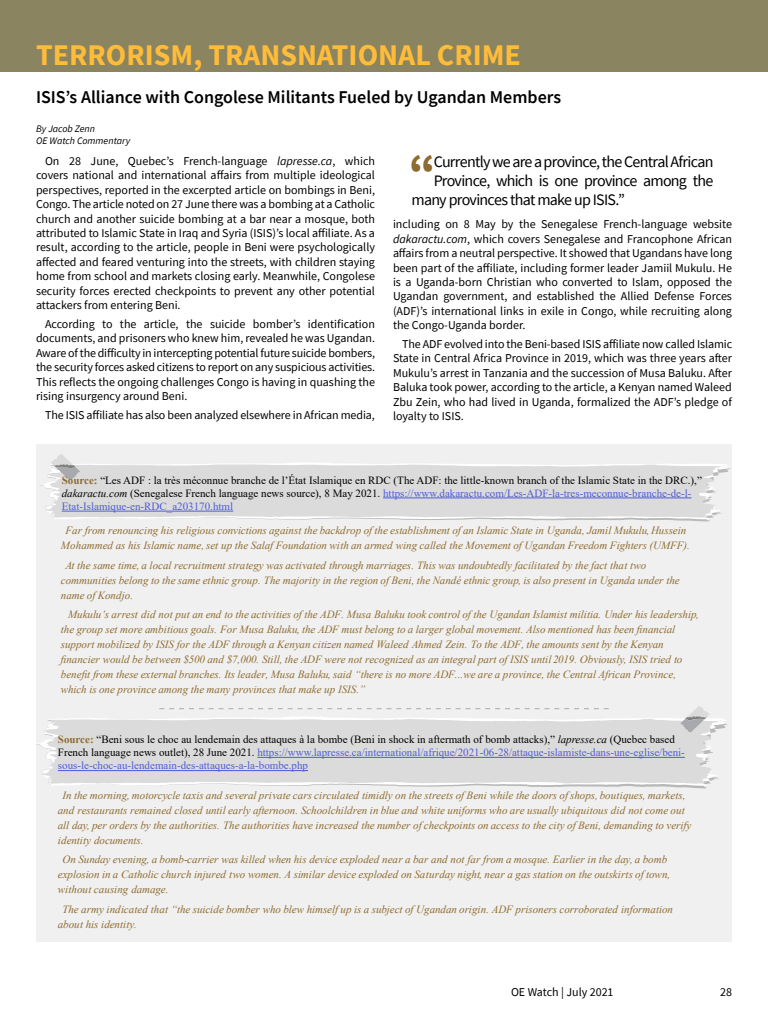
<style>
.page{position:relative;width:768px;height:1024px;background:#fff}
.page>*{position:absolute;margin:0;border:0;box-sizing:border-box;transform-origin:0 0}
.t1{font:900 45.5px "Source Sans Pro";color:#8e6b30}
.t2{font:700 30px "Source Sans Pro";color:#ffbc3a}
.t3{font:600 18px "Source Sans Pro";color:#000}
.t4{font:16px "Source Sans Pro";letter-spacing:-.045em;color:#000}
.t5{font:12px/14.4px "Source Sans Pro";color:#000;text-align:justify}
.t6{font:italic 11px/15px "Times New Roman";color:#8e6b30}
.t7{font:11px/13.2px "Times New Roman";color:#4f5cd6}
.t8{font:11px/13.2px "Times New Roman";color:#000}
.t9{font:italic 10px/12px "Source Sans Pro";color:#000}
.s1{font-style:italic}
.s2{font-weight:700;color:#8e6b30}
.s3{color:#4f5cd6}
.s4{color:#000}
.s5{font-style:italic;color:#000}
</style>
<div class="page">
<div style="left:36px;top:444px;width:696px;height:497px;background:#f0f0f0"></div>
<svg style="left:266px;top:519px;width:444px;height:2px"></svg>
<svg style="left:39px;top:463px;width:691px;height:56px"></svg>
<svg style="left:44px;top:464px;width:680px;height:54px;fill:#dbdbdb"></svg>
<svg style="left:399px;top:786px;width:308px;height:2px"></svg>
<svg style="left:36px;top:717px;width:692px;height:69px"></svg>
<svg style="left:41px;top:719px;width:680px;height:65px;fill:#dbdbdb"></svg>
<hr style="left:257px;top:757px;width:428px;height:1px;background:#4f5cd6">
<hr style="left:58px;top:770px;width:250px;height:1px;background:#4f5cd6">
<svg style="left:159px;top:708px;width:450px;height:1px"></svg>
<svg style="left:680px;top:706px;width:30px;height:26px"></svg>
<svg style="left:51px;top:454px;width:29px;height:26px"></svg>
<hr style="left:383px;top:498px;width:309px;height:1px;background:#4f5cd6">
<hr style="left:62px;top:511px;width:171px;height:1px;background:#4f5cd6">
<div style="left:0;top:0;width:768px;height:72px;background:#8b8460"></div>
<h2 class="t2" style="left:36px;top:35px;width:487px">TERRORISM, TRANSNATIONAL CRIME</h2>
<h3 class="t3" style="left:36px;top:85px;width:527px">ISIS’s Alliance with Congolese Militants Fueled by Ugandan Members</h3>
<p class="t9" style="left:36px;top:123px;width:95px">By Jacob Zenn<br>OE Watch Commentary</p>
<p class="t5" style="left:36px;top:154px;width:341px;text-indent:9px">On 28 June, Quebec’s French-language <span class="s1">lapresse.ca</span>, which covers national and international affairs from multiple ideological perspectives, reported in the excerpted article on bombings in Beni, Congo. The article noted on 27 June there was a bombing at a Catholic church and another suicide bombing at a bar near a mosque, both attributed to Islamic State in Iraq and Syria (ISIS)’s local affiliate. As a result, according to the article, people in Beni were psychologically affected and feared venturing into the streets, with children staying home from school and markets closing early. Meanwhile, Congolese security forces erected checkpoints to prevent any other potential attackers from entering Beni.</p>
<p class="t5" style="left:36px;top:317px;width:341px;text-indent:9px">According to the article, the suicide bomber’s identification documents, and prisoners who knew him, revealed he was Ugandan.<br>Aware of the difficulty in intercepting potential future suicide bombers, the security forces asked citizens to report on any suspicious activities.<br>This reflects the ongoing challenges Congo is having in quashing the rising insurgency around Beni.</p>
<p class="t5" style="left:45px;top:408px;width:331px">The ISIS affiliate has also been analyzed elsewhere in African media,</p>
<h1 class="t1" style="left:409px;top:139px;width:28px">“</h1>
<h3 class="t4" style="left:434px;top:151px;width:281px">Currently we are a province, the Central African</h3>
<h3 class="t4" style="left:434px;top:171px;width:281px">Province, which is one province among the</h3>
<h3 class="t4" style="left:412px;top:190px;width:215px">many provinces that make up ISIS.”</h3>
<p class="t5" style="left:393px;top:217px;width:341px">including on 8 May by the Senegalese French-language website <span class="s1">dakaractu.com</span>, which covers Senegalese and Francophone African affairs from a neutral perspective. It showed that Ugandans have long been part of the affiliate, including former leader Jamiil Mukulu. He is a Uganda-born Christian who converted to Islam, opposed the Ugandan government, and established the Allied Defense Forces (ADF)’s international links in exile in Congo, while recruiting along the Congo-Uganda border.</p>
<p class="t5" style="left:393px;top:337px;width:341px;text-indent:9px">The ADF evolved into the Beni-based ISIS affiliate now called Islamic State in Central Africa Province in 2019, which was three years after Mukulu’s arrest in Tanzania and the succession of Musa Baluku. After Baluka took power, according to the article, a Kenyan named Waleed Zbu Zein, who had lived in Uganda, formalized the ADF’s pledge of loyalty to ISIS.</p>
<p class="t8" style="left:62px;top:473px;width:642px"><span class="s2">Source:</span> “Les ADF : la très méconnue branche de l’État Islamique en RDC (The ADF: the little-known branch of the Islamic State in the DRC.),” <span class="s1">dakaractu.com</span> (Senegalese French language news source), 8 May 2021. <span class="s3">https://www.dakaractu.com/Les-ADF-la-tres-meconnue-branche-de-l-<br>Etat-Islamique-en-RDC_a203170.html</span></p>
<p class="t6" style="left:61px;top:523px;width:630px;text-align:center">Far from renouncing his religious convictions against the backdrop of the establishment of an Islamic State in Uganda, Jamil Mukulu, Hussein<br>Mohammed as his Islamic name, set up the Salaf Foundation with an armed wing called the Movement of Ugandan Freedom Fighters (UMFF).</p>
<p class="t6" style="left:61px;top:557px;width:620px;text-indent:4px">At the same time, a local recruitment strategy was activated through marriages. This was undoubtedly facilitated by the fact that two communities belong to the same ethnic group. The majority in the region of Beni, the Nandé ethnic group, is also present in Uganda under the name of Kondjo.</p>
<p class="t6" style="left:61px;top:607px;width:640px;text-indent:7px">Mukulu’s arrest did not put an end to the activities of the ADF. Musa Baluku took control of the Ugandan Islamist militia. Under his leadership, the group set more ambitious goals. For Musa Baluku, the ADF must belong to a larger global movement. Also mentioned has been financial support mobilized by ISIS for the ADF through a Kenyan citizen named Waleed Ahmed Zein. To the ADF, the amounts sent by the Kenyan financier would be between $500 and $7,000. Still, the ADF were not recognized as an integral part of ISIS until 2019. Obviously, ISIS tried to benefit from these external branches. Its leader, Musa Baluku, said “there is no more ADF...we are a province, the Central African Province, which is one province among the many provinces that make up ISIS.”</p>
<p class="t7" style="left:58px;top:732px;width:629px"><span class="s2">Source:</span> <span class="s4">“Beni sous le choc au lendemain des attaques à la bombe (Beni in shock in aftermath of bomb attacks),”</span> <span class="s5">lapresse.ca</span> <span class="s4">(Quebec based<br>French language news outlet), 28 June 2021.</span> https://www.lapresse.ca/international/afrique/2021-06-28/attaque-islamiste-dans-une-eglise/beni&shy;sous-le-choc-au-lendemain-des-attaques-a-la-bombe.php</p>
<p class="t6" style="left:58px;top:787px;width:635px;text-indent:4px">In the morning, motorcycle taxis and several private cars circulated timidly on the streets of Beni while the doors of shops, boutiques, markets, and restaurants remained closed until early afternoon. Schoolchildren in blue and white uniforms who are usually ubiquitous did not come out all day, per orders by the authorities. The authorities have increased the number of checkpoints on access to the city of Beni, demanding to verify identity documents.</p>
<p class="t6" style="left:58px;top:852px;width:614px;text-indent:4px">On Sunday evening, a bomb-carrier was killed when his device exploded near a bar and not far from a mosque. Earlier in the day, a bomb explosion in a Catholic church injured two women. A similar device exploded on Saturday night, near a gas station on the outskirts of town, without causing damage.</p>
<p class="t6" style="left:58px;top:901px;width:617px;text-indent:4px">The army indicated that “the suicide bomber who blew himself up is a subject of Ugandan origin. ADF prisoners corroborated information about his identity.</p>
<p class="t5" style="left:511px;top:985px;width:104px">OE Watch | July 2021</p>
<p class="t5" style="left:720px;top:985px;width:13px">28</p>
</div>
